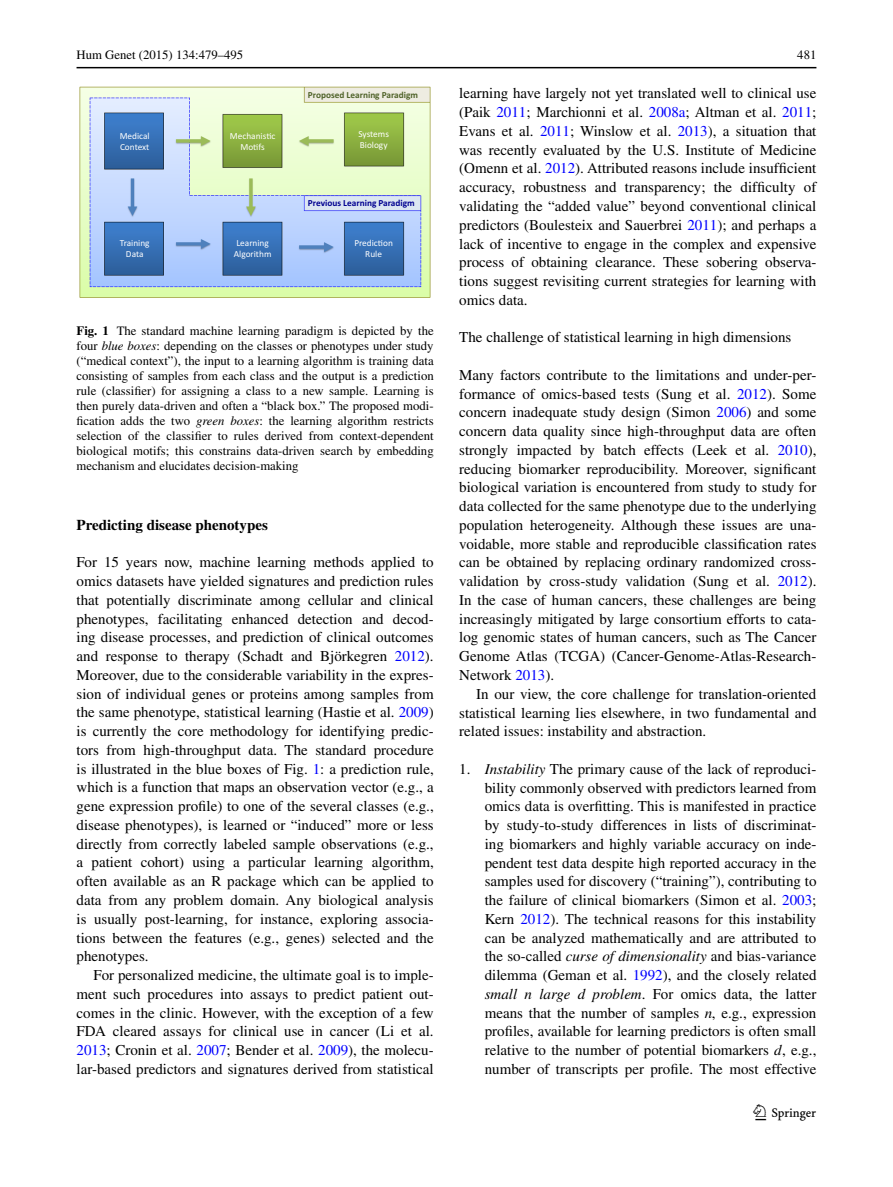
<style>
.page{position:relative;width:893px;height:1187px;background:#fff}
.page>*{position:absolute;margin:0;border:0;box-sizing:border-box;transform-origin:0 0}
.t1{font:22.5px "Springnew";color:#000}
.t2{font:15px/18.8px "Times";color:#000;text-align:justify}
.t3{font:700 15px "Times";color:#000}
.t4{font:12.75px/15px "Times";color:#000;text-align:justify}
.t5{font:9.3px/11.1px "Calibri";color:#fff}
.t6{font:700 9.3px "Calibri";color:#000090}
.t7{font:700 9.3px "Calibri";color:#4f6228}
.s1{font-weight:700}
.s2{font-style:italic}
.s3{color:#00f}
</style>
<div class="page">
<hr style="left:77px;top:67px;width:739px;height:1px;background:#000">
<img style="left:79px;top:87px;width:352px;height:211px">
<p class="t4" style="left:77px;top:48px;width:168px">Hum Genet (2015) 134:479–495</p>
<p class="t4" style="left:797px;top:48px;width:21px">481</p>
<p class="t5" style="left:120px;top:130px;width:32px">Medical<br>Context</p>
<p class="t7" style="left:308px;top:89px;width:112px">Proposed Learning Paradigm</p>
<p class="t5" style="left:230px;top:130px;width:47px;text-align:center">Mechanis c<br>Mo fs</p>
<p class="t5" style="left:358px;top:129px;width:32px">Systems<br>Biology</p>
<p class="t6" style="left:308px;top:197px;width:108px">Previous Learning Paradigm</p>
<p class="t5" style="left:120px;top:237px;width:31px;text-align:center">Training<br>Data</p>
<p class="t5" style="left:234px;top:237px;width:39px">Learning<br>Algorithm</p>
<p class="t5" style="left:354px;top:237px;width:40px;text-align:center">Predic on<br>Rule</p>
<p class="t4" style="left:77px;top:323px;width:359px"><span class="s1">Fig. 1</span> The standard machine learning paradigm is depicted by the four <span class="s2">blue boxes</span>: depending on the classes or phenotypes under study (“medical context”), the input to a learning algorithm is training data consisting of samples from each class and the output is a prediction rule (classifier) for assigning a class to a new sample. Learning is then purely data-driven and often a “black box.” The proposed modi&shy;fication adds the two <span class="s2">green boxes</span>: the learning algorithm restricts selection of the classifier to rules derived from context-dependent biological motifs; this constrains data-driven search by embedding mechanism and elucidates decision-making</p>
<p class="t3" style="left:77px;top:515px;width:193px">Predicting disease phenotypes</p>
<p class="t2" style="left:77px;top:552px;width:359px">For 15 years now, machine learning methods applied to omics datasets have yielded signatures and prediction rules that potentially discriminate among cellular and clinical phenotypes, facilitating enhanced detection and decod&shy;ing disease processes, and prediction of clinical outcomes and response to therapy (Schadt and Björkegren <span class="s3">2012</span>).<br>Moreover, due to the considerable variability in the expres&shy;sion of individual genes or proteins among samples from the same phenotype, statistical learning (Hastie et al. <span class="s3">2009</span>) is currently the core methodology for identifying predic&shy;tors from high-throughput data. The standard procedure is illustrated in the blue boxes of Fig. <span class="s3">1</span>: a prediction rule, which is a function that maps an observation vector (e.g., a gene expression profile) to one of the several classes (e.g., disease phenotypes), is learned or “induced” more or less directly from correctly labeled sample observations (e.g., a patient cohort) using a particular learning algorithm, often available as an R package which can be applied to data from any problem domain. Any biological analysis is usually post-learning, for instance, exploring associa&shy;tions between the features (e.g., genes) selected and the phenotypes.</p>
<p class="t2" style="left:77px;top:965px;width:359px;text-indent:17px">For personalized medicine, the ultimate goal is to imple&shy;ment such procedures into assays to predict patient out&shy;comes in the clinic. However, with the exception of a few FDA cleared assays for clinical use in cancer (Li et al.<br><span class="s3">2013</span>; Cronin et al. <span class="s3">2007</span>; Bender et al. <span class="s3">2009</span>), the molecu&shy;lar-based predictors and signatures derived from statistical</p>
<p class="t2" style="left:459px;top:84px;width:359px">learning have largely not yet translated well to clinical use (Paik <span class="s3">2011</span>; Marchionni et al. <span class="s3">2008a</span>; Altman et al. <span class="s3">2011</span>; Evans et al. <span class="s3">2011</span>; Winslow et al. <span class="s3">2013</span>), a situation that was recently evaluated by the U.S. Institute of Medicine (Omenn et al. <span class="s3">2012</span>). Attributed reasons include insufficient accuracy, robustness and transparency; the difficulty of validating the “added value” beyond conventional clinical predictors (Boulesteix and Sauerbrei <span class="s3">2011</span>); and perhaps a lack of incentive to engage in the complex and expensive process of obtaining clearance. These sobering observa&shy;tions suggest revisiting current strategies for learning with omics data.</p>
<p class="t2" style="left:459px;top:328px;width:334px">The challenge of statistical learning in high dimensions</p>
<p class="t2" style="left:459px;top:365px;width:359px">Many factors contribute to the limitations and under-per&shy;formance of omics-based tests (Sung et al. <span class="s3">2012</span>). Some concern inadequate study design (Simon <span class="s3">2006</span>) and some concern data quality since high-throughput data are often strongly impacted by batch effects (Leek et al. <span class="s3">2010</span>), reducing biomarker reproducibility. Moreover, significant biological variation is encountered from study to study for data collected for the same phenotype due to the underlying population heterogeneity. Although these issues are una&shy;voidable, more stable and reproducible classification rates can be obtained by replacing ordinary randomized cross&shy;validation by cross-study validation (Sung et al. <span class="s3">2012</span>).<br>In the case of human cancers, these challenges are being increasingly mitigated by large consortium efforts to cata&shy;log genomic states of human cancers, such as The Cancer Genome Atlas (TCGA) (Cancer-Genome-Atlas-Research-Network <span class="s3">2013</span>).</p>
<p class="t2" style="left:459px;top:684px;width:359px;text-indent:17px">In our view, the core challenge for translation-oriented statistical learning lies elsewhere, in two fundamental and related issues: instability and abstraction.</p>
<p class="t2" style="left:485px;top:759px;width:333px;text-indent:-25px">1. <span class="s2">Instability</span> The primary cause of the lack of reproduci&shy;bility commonly observed with predictors learned from omics data is overfitting. This is manifested in practice by study-to-study differences in lists of discriminat&shy;ing biomarkers and highly variable accuracy on inde&shy;pendent test data despite high reported accuracy in the samples used for discovery (“training”), contributing to the failure of clinical biomarkers (Simon et al. <span class="s3">2003</span>; Kern <span class="s3">2012</span>). The technical reasons for this instability can be analyzed mathematically and are attributed to the so-called <span class="s2">curse of dimensionality</span> and bias-variance dilemma (Geman et al. <span class="s3">1992</span>), and the closely related <span class="s2">small n large d problem</span>. For omics data, the latter means that the number of samples <span class="s2">n</span>, e.g., expression profiles, available for learning predictors is often small relative to the number of potential biomarkers <span class="s2">d</span>, e.g., number of transcripts per profile. The most effective</p>
<h1 class="t1" style="left:755px;top:1104px;width:62px">1 3</h1>
</div>
